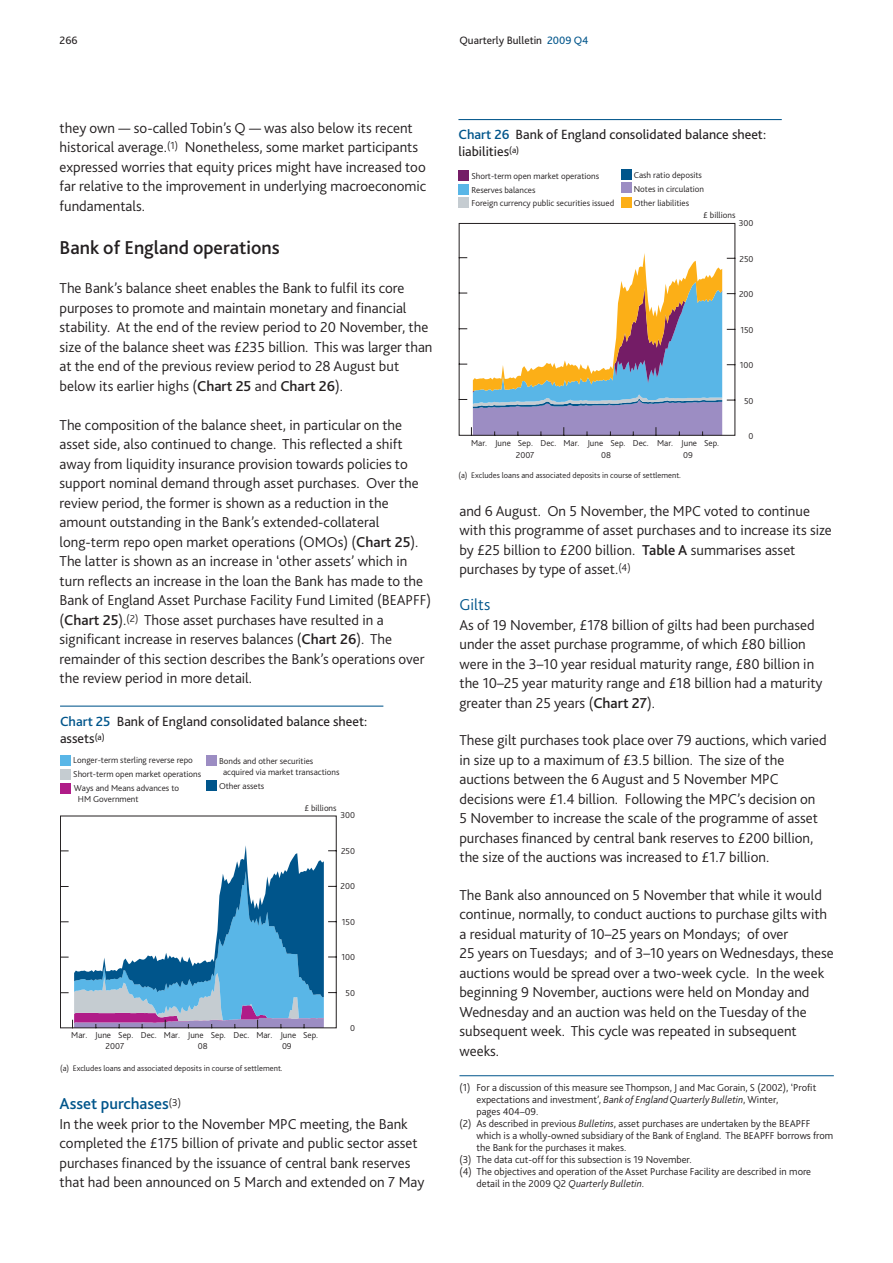
<style>
.page{position:relative;width:893px;height:1263px;background:#fff}
.page>*{position:absolute;margin:0;border:0;box-sizing:border-box;transform-origin:0 0}
.t1{font:500 19.5px "Bliss 2";color:#231f20}
.t2{font:500 16.5px "Bliss 2";color:#00558b}
.t3{font:300 16.5px "Bliss 2";color:#00558b}
.t4{font:300 15px/19.5px "Bliss 2";color:#231f20}
.t5{font:13.95px/17px "Bliss 2";color:#231f20}
.t6{font:11.25px "Bliss 2";color:#231f20}
.t7{font:300 10.5px "Bliss 2";color:#231f20}
.t8{font:300 9px/14.1px "Bliss 2";color:#231f20}
.t9{font:300 8.4px "Bliss 2";color:#231f20}
.s1{color:#00558b}
.s2{font-weight:500}
.s3{font-weight:500;color:#00558b}
.s4{font-style:italic}
</style>
<div class="page">
<hr style="left:459px;top:1075px;width:374px;height:1px;background:#00558b">
<div style="left:206px;top:781px;width:10px;height:10px;background:#00558b"></div>
<div style="left:60px;top:755px;width:11px;height:11px;background:#59b6e7"></div>
<div style="left:60px;top:769px;width:11px;height:11px;background:#c5ccd1"></div>
<div style="left:60px;top:783px;width:11px;height:10px;background:#b01c88"></div>
<div style="left:206px;top:755px;width:10px;height:11px;background:#9c8dc3"></div>
<svg style="left:60px;top:815px;width:277px;height:214px"></svg>
<hr style="left:60px;top:706px;width:323px;height:1px;background:#00558b">
<div style="left:621px;top:197px;width:10px;height:11px;background:#fcaf17"></div>
<div style="left:458px;top:170px;width:11px;height:11px;background:#741c66"></div>
<div style="left:458px;top:184px;width:11px;height:11px;background:#59b6e7"></div>
<div style="left:458px;top:198px;width:11px;height:10px;background:#c5ccd1"></div>
<div style="left:621px;top:169px;width:10px;height:11px;background:#00558b"></div>
<div style="left:621px;top:183px;width:10px;height:10px;background:#9c8dc3"></div>
<svg style="left:458px;top:223px;width:278px;height:213px"></svg>
<hr style="left:458px;top:119px;width:323px;height:1px;background:#00558b">
<p class="t6" style="left:60px;top:36px;width:20px">266</p>
<p class="t6" style="left:459px;top:36px;width:131px">Quarterly Bulletin <span class="s1">2009 Q4</span></p>
<p class="t4" style="left:60px;top:119px;width:368px">they own — so-called Tobin’s Q — was also below its recent historical average.<sup>(1)</sup> Nonetheless, some market participants expressed worries that equity prices might have increased too far relative to the improvement in underlying macroeconomic fundamentals.</p>
<h1 class="t1" style="left:60px;top:241px;width:222px">Bank of England operations</h1>
<p class="t4" style="left:60px;top:280px;width:374px">The Bank’s balance sheet enables the Bank to fulfil its core purposes to promote and maintain monetary and financial stability. At the end of the review period to 20 November, the size of the balance sheet was £235 billion. This was larger than at the end of the previous review period to 28 August but below its earlier highs (<span class="s2">Chart 25</span> and <span class="s2">Chart 26</span>).</p>
<p class="t4" style="left:60px;top:417px;width:373px">The composition of the balance sheet, in particular on the asset side, also continued to change. This reflected a shift away from liquidity insurance provision towards policies to support nominal demand through asset purchases. Over the review period, the former is shown as a reduction in the amount outstanding in the Bank’s extended-collateral long-term repo open market operations (OMOs) (<span class="s2">Chart 25</span>).<br>The latter is shown as an increase in ‘other assets’ which in turn reflects an increase in the loan the Bank has made to the Bank of England Asset Purchase Facility Fund Limited (BEAPFF) (<span class="s2">Chart 25</span>).<sup>(2)</sup> Those asset purchases have resulted in a significant increase in reserves balances (<span class="s2">Chart 26</span>). The remainder of this section describes the Bank’s operations over the review period in more detail.</p>
<p class="t5" style="left:60px;top:714px;width:309px"><span class="s3">Chart 25</span> Bank of England consolidated balance sheet: assets<sup>(a)</sup></p>
<p class="t8" style="left:73px;top:754px;width:129px">Longer-term sterling reverse repo<br>Short-term open market operations<br>Ways and Means advances to</p>
<p class="t8" style="left:78px;top:793px;width:62px">HM Government</p>
<p class="t8" style="left:223px;top:756px;width:118px;line-height:10.8px;text-indent:-4px">Bonds and other securities acquired via market transactions</p>
<p class="t8" style="left:219px;top:780px;width:47px">Other assets</p>
<p class="t8" style="left:304px;top:802px;width:34px">£ billions</p>
<p class="t8" style="left:340px;top:809px;width:16px">300</p>
<p class="t8" style="left:341px;top:845px;width:16px">250</p>
<p class="t8" style="left:340px;top:880px;width:16px">200</p>
<p class="t8" style="left:342px;top:915px;width:15px">150</p>
<p class="t8" style="left:341px;top:951px;width:15px">100</p>
<p class="t8" style="left:345px;top:986px;width:11px">50</p>
<p class="t8" style="left:71px;top:1028px;width:248px">Mar. June Sep. Dec. Mar. June Sep. Dec. Mar. June Sep.</p>
<p class="t8" style="left:106px;top:1040px;width:20px">2007</p>
<p class="t8" style="left:198px;top:1040px;width:11px">08</p>
<p class="t8" style="left:282px;top:1040px;width:11px">09</p>
<p class="t9" style="left:60px;top:1065px;width:224px">(a) Excludes loans and associated deposits in course of settlement.</p>
<p class="t8" style="left:350px;top:1022px;width:6px">0</p>
<p class="t2" style="left:60px;top:1098px;width:123px">Asset purchases<sup>(3)</sup></p>
<p class="t4" style="left:60px;top:1116px;width:366px">In the week prior to the November MPC meeting, the Bank completed the £175 billion of private and public sector asset purchases financed by the issuance of central bank reserves that had been announced on 5 March and extended on 7 May</p>
<p class="t5" style="left:458px;top:127px;width:309px"><span class="s3">Chart 26</span> Bank of England consolidated balance sheet: liabilities<sup>(a)</sup></p>
<p class="t8" style="left:471px;top:170px;width:144px;line-height:13.6px">Short-term open market operations<br>Reserves balances<br>Foreign currency public securities issued</p>
<p class="t8" style="left:633px;top:169px;width:72px">Cash ratio deposits<br>Notes in circulation</p>
<p class="t8" style="left:633px;top:197px;width:57px">Other liabilities</p>
<p class="t8" style="left:703px;top:209px;width:34px">£ billions</p>
<p class="t8" style="left:739px;top:217px;width:16px">300</p>
<p class="t8" style="left:739px;top:253px;width:16px">250</p>
<p class="t8" style="left:739px;top:288px;width:16px">200</p>
<p class="t8" style="left:740px;top:324px;width:15px">150</p>
<p class="t8" style="left:740px;top:359px;width:15px">100</p>
<p class="t8" style="left:471px;top:437px;width:249px">Mar. June Sep. Dec. Mar. June Sep. Dec. Mar. June Sep.</p>
<p class="t8" style="left:516px;top:449px;width:20px">2007</p>
<p class="t8" style="left:601px;top:449px;width:11px">08</p>
<p class="t8" style="left:683px;top:449px;width:11px">09</p>
<p class="t9" style="left:458px;top:472px;width:224px">(a) Excludes loans and associated deposits in course of settlement.</p>
<p class="t8" style="left:744px;top:394px;width:11px">50</p>
<p class="t8" style="left:748px;top:430px;width:6px">0</p>
<p class="t4" style="left:459px;top:503px;width:374px">and 6 August. On 5 November, the MPC voted to continue with this programme of asset purchases and to increase its size by £25 billion to £200 billion. <span class="s2">Table A</span> summarises asset purchases by type of asset.<sup>(4)</sup></p>
<p class="t3" style="left:459px;top:599px;width:32px">Gilts</p>
<p class="t4" style="left:459px;top:617px;width:364px">As of 19 November, £178 billion of gilts had been purchased under the asset purchase programme, of which £80 billion were in the 3–10 year residual maturity range, £80 billion in the 10–25 year maturity range and £18 billion had a maturity greater than 25 years (<span class="s2">Chart 27</span>).</p>
<p class="t4" style="left:459px;top:732px;width:369px">These gilt purchases took place over 79 auctions, which varied in size up to a maximum of £3.5 billion. The size of the auctions between the 6 August and 5 November MPC decisions were £1.4 billion. Following the MPC’s decision on 5 November to increase the scale of the programme of asset purchases financed by central bank reserves to £200 billion, the size of the auctions was increased to £1.7 billion.</p>
<p class="t4" style="left:459px;top:887px;width:376px">The Bank also announced on 5 November that while it would continue, normally, to conduct auctions to purchase gilts with a residual maturity of 10–25 years on Mondays; of over<br>25 years on Tuesdays; and of 3–10 years on Wednesdays, these auctions would be spread over a two-week cycle. In the week beginning 9 November, auctions were held on Monday and Wednesday and an auction was held on the Tuesday of the subsequent week. This cycle was repeated in subsequent weeks.</p>
<p class="t7" style="left:459px;top:1083px;width:358px">(1) For a discussion of this measure see Thompson, J and Mac Gorain, S (2002), ‘Profit</p>
<p class="t7" style="left:476px;top:1095px;width:303px">expectations and investment’, <span class="s4">Bank of England Quarterly Bulletin</span>, Winter,</p>
<p class="t7" style="left:476px;top:1107px;width:63px">pages 404–09.</p>
<p class="t7" style="left:459px;top:1119px;width:352px">(2) As described in previous <span class="s4">Bulletins</span>, asset purchases are undertaken by the BEAPFF</p>
<p class="t7" style="left:476px;top:1131px;width:358px">which is a wholly-owned subsidiary of the Bank of England. The BEAPFF borrows from</p>
<p class="t7" style="left:476px;top:1143px;width:151px">the Bank for the purchases it makes.</p>
<p class="t7" style="left:459px;top:1155px;width:234px">(3) The data cut-off for this subsection is 19 November.</p>
<p class="t7" style="left:459px;top:1167px;width:353px">(4) The objectives and operation of the Asset Purchase Facility are described in more</p>
<p class="t7" style="left:476px;top:1179px;width:169px">detail in the 2009 Q2 <span class="s4">Quarterly Bulletin</span>.</p>
</div>
